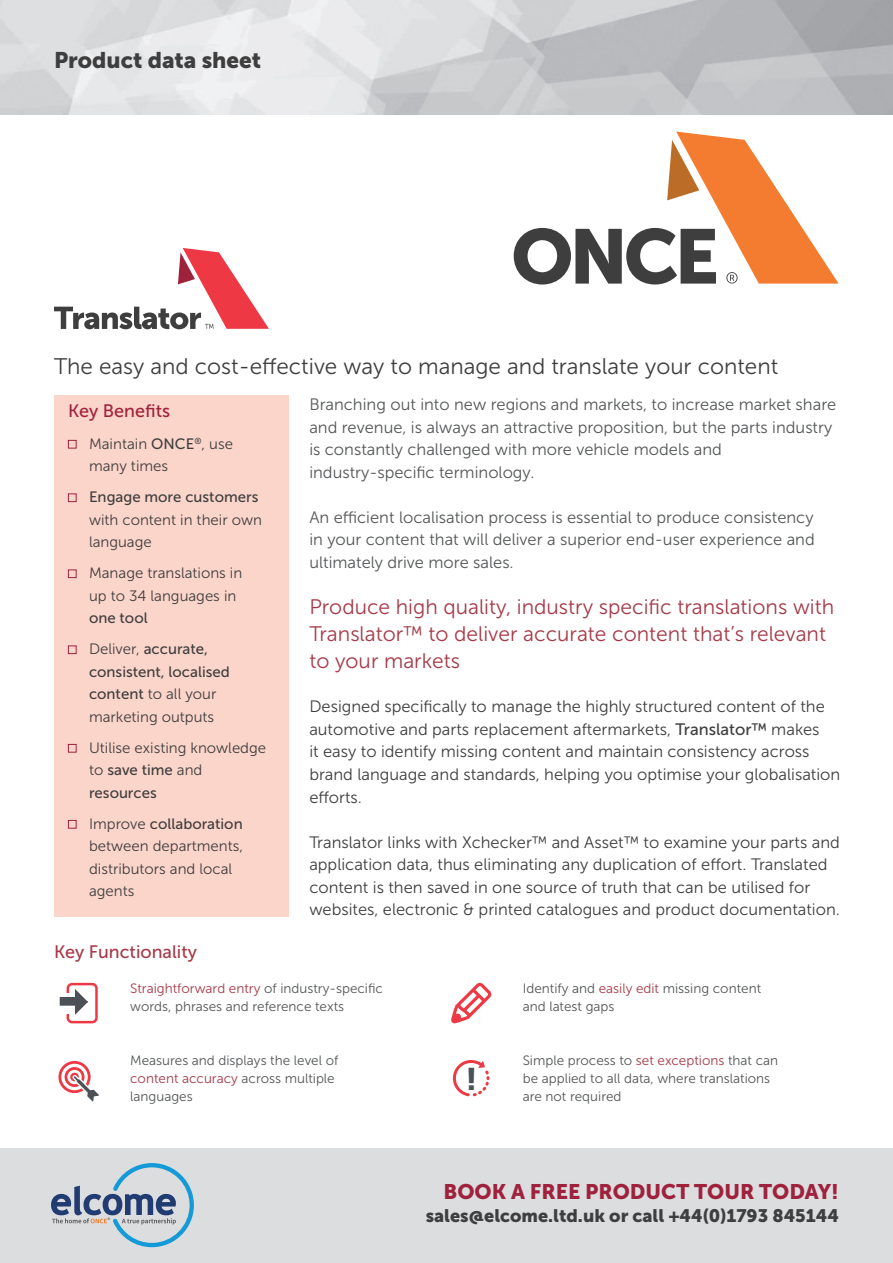
<style>
.page{position:relative;width:893px;height:1263px;background:#fff}
.page>*{position:absolute;margin:0;border:0;box-sizing:border-box;transform-origin:0 0}
.t1{font:31.05px "Museo Sans 900";color:#4b5157}
.t2{font:22.5px "Museo Sans 300";color:#3e3e3f}
.t3{font:22.5px "Museo Sans 900";color:#3e3e3f}
.t4{font:21px/27px "Museo Sans 300";color:#a63a48}
.t5{font:21px "Museo Sans 900";color:#9f223d}
.t6{font:18px "Museo Sans 900";color:#3e3e3f}
.t7{font:18px "Museo Sans 500";color:#a63a48}
.t8{font:18px "Museo Sans 500";color:#9f223d}
.t9{font:16.5px/22.5px "Museo Sans 300";color:#3e3e3f}
.t10{font:16.5px/22.5px "Museo Sans 300";color:#545557}
.Body_Text{font:15px/22.5px "Museo Sans 300";color:#3e3e3f}
.Body_Text-2{font:15px/22.5px "Museo Sans 500";color:#3e3e3f}
.t11{font:13.5px/18px "Museo Sans 300";color:#545557}
.t12{font:700 3.45px "FS Albert";color:#57585a}
.s1{font-family:"Museo Sans 500"}
.s2{font-family:"Museo Sans 300"}
.s3{color:#a63a48}
</style>
<div class="page">
<div style="left:0;top:1148px;width:893px;height:115px;background:#dcdddf"></div>
<div style="left:54px;top:395px;width:234px;height:522px;background:#fcd5ca"></div>
<div style="left:68px;top:440px;width:9px;height:8px;border:1px solid #9f223d"></div>
<div style="left:68px;top:493px;width:9px;height:9px;border:1px solid #9f223d"></div>
<div style="left:68px;top:569px;width:9px;height:9px;border:1px solid #9f223d"></div>
<div style="left:68px;top:645px;width:9px;height:9px;border:1px solid #9f223d"></div>
<div style="left:68px;top:744px;width:9px;height:8px;border:1px solid #9f223d"></div>
<div style="left:68px;top:820px;width:9px;height:8px;border:1px solid #9f223d"></div>
<svg style="left:51px;top:1163px;width:143px;height:84px"></svg>
<svg style="left:514px;top:132px;width:325px;height:152px"></svg>
<svg style="left:54px;top:248px;width:215px;height:81px"></svg>
<div style="left:67px;top:983px;width:31px;height:40px;border:2px solid #ee3844;border-radius:4px"></div>
<svg style="left:67px;top:989px;width:21px;height:26px"></svg>
<div style="left:60px;top:998px;width:20px;height:7px;background:#4b5157"></div>
<div style="left:60px;top:997px;width:20px;height:9px;border:1px solid #4b5157"></div>
<svg style="left:58px;top:1061px;width:41px;height:40px"></svg>
<svg style="left:451px;top:983px;width:40px;height:40px"></svg>
<svg style="left:453px;top:1060px;width:36px;height:36px"></svg>
<p class="t3" style="left:54px;top:47px;width:209px">Product data sheet</p>
<p class="t2" style="left:54px;top:355px;width:726px">The easy and cost-effective way to manage and translate your content</p>
<p class="t8" style="left:68px;top:401px;width:104px">Key Benefits</p>
<p class="Body_Text" style="left:89px;top:432px;width:145px">Maintain <span class="s1">ONCE</span><sup>®</sup>, use many times</p>
<p class="Body_Text" style="left:89px;top:486px;width:174px"><span class="s1">Engage more customers </span>with content in their own language</p>
<p class="Body_Text" style="left:89px;top:562px;width:155px">Manage translations in up to 34 languages in <span class="s1">one tool</span></p>
<p class="Body_Text-2" style="left:89px;top:638px;width:142px"><span class="s2">Deliver,</span> accurate, consistent, localised content <span class="s2">to all your marketing outputs</span></p>
<p class="Body_Text" style="left:89px;top:736px;width:179px">Utilise existing knowledge to <span class="s1">save time</span> and <span class="s1">resources</span></p>
<p class="Body_Text" style="left:89px;top:812px;width:156px">Improve <span class="s1">collaboration </span>between departments, distributors and local agents</p>
<p class="t10" style="left:309px;top:393px;width:528px">Branching out into new regions and markets, to increase market share and revenue, is always an attractive proposition, but the parts industry is constantly challenged with more vehicle models and industry-specific terminology.</p>
<p class="t10" style="left:309px;top:506px;width:507px;text-align:justify">An efficient localisation process is essential to produce consistency in your content that will deliver a superior end-user experience and ultimately drive more sales.</p>
<p class="t4" style="left:309px;top:594px;width:526px">Produce high quality, industry specific translations with<br>Translator™ to deliver accurate content that’s relevant to your markets</p>
<p class="t9" style="left:309px;top:696px;width:532px">Designed specifically to manage the highly structured content of the automotive and parts replacement aftermarkets, <span class="s1">Translator™</span> makes<br>it easy to identify missing content and maintain consistency across brand language and standards, helping you optimise your globalisation efforts.</p>
<p class="t9" style="left:309px;top:831px;width:532px">Translator links with Xchecker™ and Asset™ to examine your parts and application data, thus eliminating any duplication of effort. Translated content is then saved in one source of truth that can be utilised for websites, electronic &amp; printed catalogues and product documentation.</p>
<p class="t7" style="left:54px;top:941px;width:145px">Key Functionality</p>
<p class="t11" style="left:130px;top:979px;width:254px"><span class="s3">Straightforward entry</span> of industry-specific words, phrases and reference texts</p>
<p class="t11" style="left:130px;top:1051px;width:210px">Measures and displays the level of <span class="s3">content accuracy</span> across multiple languages</p>
<p class="t12" style="left:107px;top:1217px;width:4px">®</p>
<p class="t1" style="left:466px;top:1061px;width:13px">!</p>
<p class="t11" style="left:523px;top:979px;width:240px">Identify and <span class="s3">easily edit</span> missing content and latest gaps</p>
<p class="t11" style="left:523px;top:1051px;width:257px">Simple process to <span class="s3">set exceptions</span> that can be applied to all data, where translations are not required</p>
<p class="t5" style="left:444px;top:1180px;width:397px">BOOK A FREE PRODUCT TOUR TODAY!</p>
<p class="t6" style="left:426px;top:1205px;width:415px">sales@elcome.ltd.uk or call +44(0)1793 845144</p>
</div>
